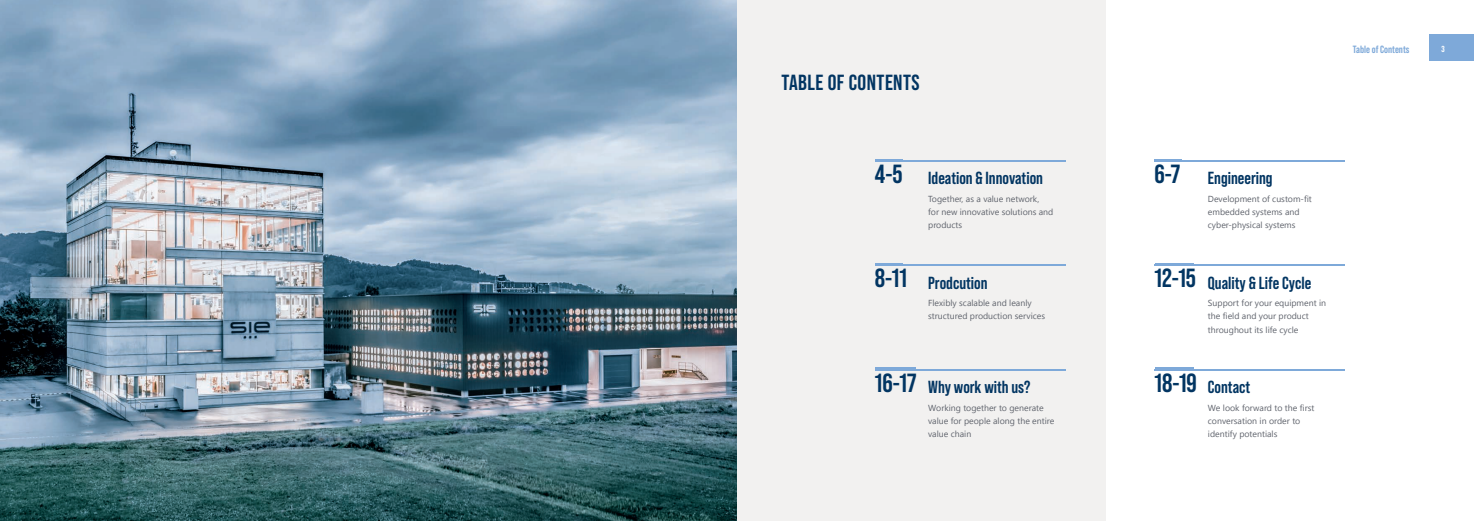
<style>
.page{position:relative;width:1474px;height:521px;background:#fff}
.page>*{position:absolute;margin:0;border:0;box-sizing:border-box;transform-origin:0 0}
.t1{font:700 21.88px "Bebas Neue Pro";letter-spacing:.02em;color:#023562}
.t2{font:700 17.5px "Bebas Neue Pro";color:#023562}
.t3{font:700 10.5px "Bebas Neue Pro";color:#7ea9d9}
.t4{font:8.75px/13.1px "Segoe UI";color:#5f636c}
.t5{font:700 8.75px "Bebas Neue Pro";color:#fff}
.s1{font-size:26.25px}
</style>
<div class="page">
<div style="left:1429px;top:35px;width:44px;height:26px;background:#7ea9d9"></div>
<div style="left:737px;top:0;width:368px;height:521px;background:#f2f1f0"></div>
<hr style="left:874px;top:160px;width:191px;height:1px;background:#7ea9d9">
<hr style="left:874px;top:159px;width:28px;height:2px;background:#7ea9d9">
<hr style="left:1154px;top:160px;width:191px;height:1px;background:#7ea9d9">
<hr style="left:1154px;top:159px;width:28px;height:2px;background:#7ea9d9">
<hr style="left:874px;top:264px;width:191px;height:2px;background:#7ea9d9">
<hr style="left:874px;top:263px;width:28px;height:3px;background:#7ea9d9">
<hr style="left:1154px;top:264px;width:191px;height:2px;background:#7ea9d9">
<hr style="left:1154px;top:263px;width:39px;height:3px;background:#7ea9d9">
<hr style="left:874px;top:369px;width:191px;height:1px;background:#7ea9d9">
<hr style="left:874px;top:368px;width:41px;height:2px;background:#7ea9d9">
<hr style="left:1154px;top:369px;width:191px;height:1px;background:#7ea9d9">
<hr style="left:1154px;top:368px;width:39px;height:2px;background:#7ea9d9">
<img style="left:0;top:0;width:737px;height:521px">
<h1 class="t1" style="left:781px;top:70px;width:139px">TABLE OF CONTENTS</h1>
<h2 class="t2" style="left:874px;top:168px;width:170px"><span class="s1">4-5</span> Ideation &amp; Innovation</h2>
<p class="t4" style="left:928px;top:192px;width:127px">Together, as a value network,<br>for new innovative solutions and products</p>
<h2 class="t2" style="left:874px;top:273px;width:114px"><span class="s1">8-11</span> Prodcution</h2>
<p class="t4" style="left:928px;top:296px;width:118px">Flexibly scalable and leanly structured production services</p>
<h2 class="t2" style="left:874px;top:377px;width:157px"><span class="s1">16-17</span> Why work with us?</h2>
<p class="t4" style="left:928px;top:401px;width:128px">Working together to generate value for people along the entire value chain</p>
<p class="t3" style="left:1352px;top:44px;width:58px">Table of Contents</p>
<p class="t5" style="left:1441px;top:44px;width:5px">3</p>
<h2 class="t2" style="left:1154px;top:168px;width:119px"><span class="s1">6-7</span> Engineering</h2>
<p class="t4" style="left:1207px;top:192px;width:105px">Development of custom-fit embedded systems and cyber-physical systems</p>
<h2 class="t2" style="left:1154px;top:273px;width:158px"><span class="s1">12-15</span> Quality &amp; Life Cycle</h2>
<p class="t4" style="left:1207px;top:296px;width:120px">Support for your equipment in the field and your product throughout its life cycle</p>
<h2 class="t2" style="left:1154px;top:377px;width:97px"><span class="s1">18-19</span> Contact</h2>
<p class="t4" style="left:1207px;top:401px;width:108px">We look forward to the first conversation in order to identify potentials</p>
</div>
